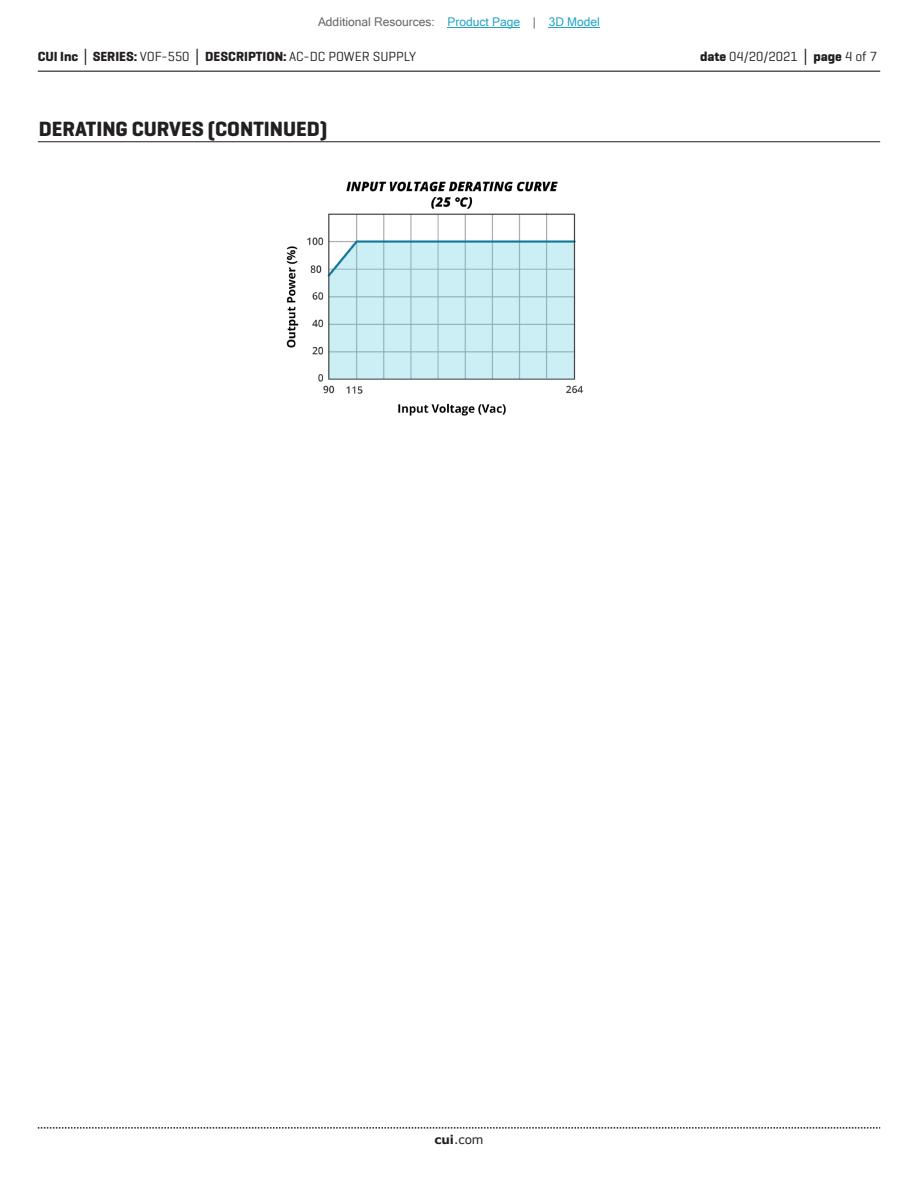
<style>
.page{position:relative;width:918px;height:1188px;background:#fff}
.page>*{position:absolute;margin:0;border:0;box-sizing:border-box;transform-origin:0 0}
.t1{font:700 21px "Geogrotesque";color:#231f20}
.t2{font:700 13.5px "Geogrotesque";color:#231f20}
.t3{font:13.5px "Geogrotesque";color:#231f20}
.t4{font:12px "Microsoft Sans Serif";color:#63676b}
.t5{font:12px "Verdana";color:#231f20}
.s1{color:#23a4c6}
.s2{font-family:"Verdana"}
.s3{font-weight:400}
.s4{font-weight:700}
.s5{font-family:"Verdana";font-weight:700}
</style>
<div class="page">
<hr style="left:38px;top:71px;width:842px;height:1px;background:#231f20">
<svg style="left:38px;top:1127px;width:842px;height:2px"></svg>
<hr style="left:38px;top:141px;width:842px;height:1px;background:#231f20">
<img style="left:286px;top:181px;width:297px;height:234px">
<hr style="left:448px;top:27px;width:72px;height:1px;background:#23a4c6">
<hr style="left:549px;top:27px;width:51px;height:1px;background:#23a4c6">
<p class="t4" style="left:318px;top:15px;width:283px">Additional Resources: <span class="s1">Product Page</span> | <span class="s1">3D Model</span></p>
<p class="t2" style="left:38px;top:48px;width:380px">CUI Inc <span class="s2">│</span> SERIES: <span class="s3">VOF-550</span> <span class="s2">│</span> DESCRIPTION: <span class="s3">AC-DC POWER SUPPLY</span></p>
<p class="t3" style="left:700px;top:48px;width:179px"><span class="s4">date</span> 04/20/2021 <span class="s5">│</span> <span class="s4">page</span> 4 of 7</p>
<h1 class="t1" style="left:39px;top:116px;width:290px">DERATING CURVES (CONTINUED)</h1>
<p class="t5" style="left:434px;top:1131px;width:51px"><span class="s4">cui</span>.com</p>
</div>
